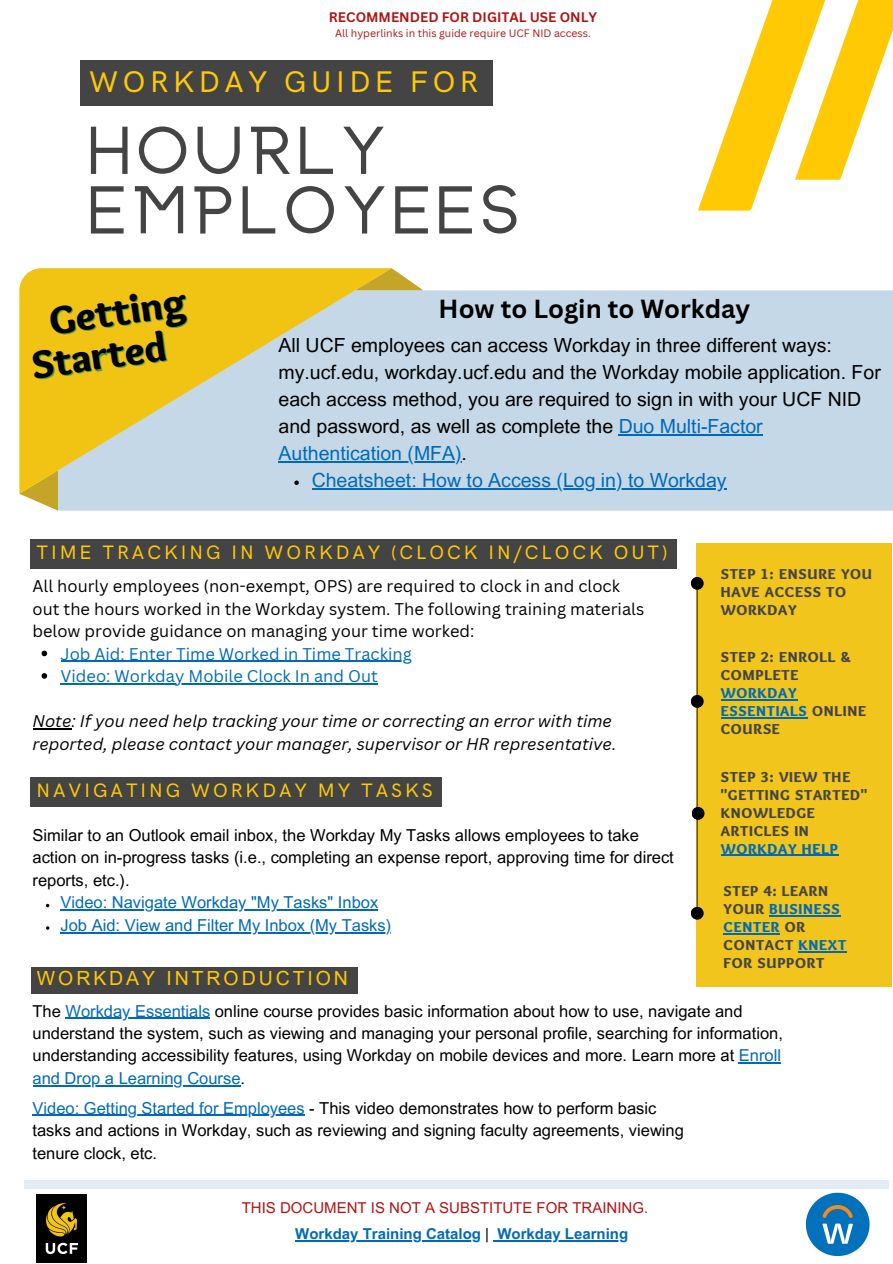
<style>
.page{position:relative;width:893px;height:1264px;background:#fff}
.page>*{position:absolute;margin:0;border:0;box-sizing:border-box;transform-origin:0 0}
.t1{font:700 54px/59.6px "Anchorage";letter-spacing:.15em;color:#444}
.t2{font:900 40.65px "Sukar";color:#000}
.t3{font:500 30px "HK Grotesk Pro";letter-spacing:.15em;color:#ffc904}
.t4{font:700 25.5px "Canva Sans";color:#000}
.t5{font:19.5px/27px "Arial MT Pro";color:#000}
.t6{font:500 19.5px "HK Grotesk Pro";letter-spacing:.15em;color:#ffc904}
.t7{font:19.5px "Arial MT Pro";color:#006ab8}
.t8{font:19.5px "Arial MT Pro";letter-spacing:.15em;color:#ffc904}
.t9{font:16.5px/22.5px "Arial MT Pro";color:#000}
.t10{font:16.5px/22.5px "Canva Sans";color:#000}
.t11{font:italic 16.5px/22.5px "Canva Sans";color:#000}
.t12{font:16.5px "Arial MT Pro";color:#006ab8}
.t13{font:16.5px "Canva Sans";color:#006ab8}
.t14{font:900 15px/18px "Sukar";letter-spacing:.05em;color:#444}
.t15{font:15px "Arial MT Pro";color:#af1515}
.t16{font:700 15px "Arial MT Pro";color:#006ab8}
.t17{font:700 13.5px "Canva Sans";color:#af1515}
.t18{font:10.5px "Canva Sans";color:#af1515}
.s1{color:#006ab8}
.s2{font-weight:400;color:#000}
</style>
<div class="page">
<svg style="left:698px;top:0;width:194px;height:211px"></svg>
<div style="left:58px;top:290px;width:834px;height:220px;background:#c5d8e7"></div>
<svg style="left:19px;top:493px;width:39px;height:17px"></svg>
<svg style="left:391px;top:268px;width:32px;height:22px"></svg>
<svg style="left:19px;top:268px;width:372px;height:225px;background:#dacc7a"></svg>
<div style="left:24px;top:1180px;width:864px;height:9px;background:#e3ecf3"></div>
<div style="left:80px;top:60px;width:412px;height:45px;background:#444"></div>
<svg style="left:42px;top:650px;width:5px;height:6px"></svg>
<hr style="left:61px;top:660px;width:59px;height:2px;background:#006ab8">
<hr style="left:120px;top:660px;width:292px;height:2px;background:#006ab8">
<svg style="left:42px;top:673px;width:5px;height:5px"></svg>
<hr style="left:61px;top:683px;width:317px;height:1px;background:#006ab8">
<hr style="left:33px;top:728px;width:38px;height:1px;background:#000">
<hr style="left:33px;top:1114px;width:271px;height:1px;background:#006ab8">
<div style="left:696px;top:543px;width:196px;height:443px;background:#f1c51c"></div>
<div style="left:691px;top:807px;width:13px;height:12px;background:#000;border-radius:50%"></div>
<hr style="left:769px;top:915px;width:71px;height:1px;background:#006ab8">
<hr style="left:720px;top:854px;width:118px;height:1px;background:#006ab8">
<svg style="left:690px;top:906px;width:13px;height:13px"></svg>
<hr style="left:720px;top:699px;width:77px;height:1px;background:#006ab8">
<hr style="left:729px;top:717px;width:78px;height:1px;background:#006ab8">
<div style="left:690px;top:695px;width:13px;height:12px;background:#000;border-radius:50%"></div>
<div style="left:690px;top:577px;width:13px;height:13px;background:#000;border-radius:50%"></div>
<hr style="left:696px;top:590px;width:1px;height:317px;background:#000">
<div style="left:30px;top:539px;width:646px;height:30px;background:#444"></div>
<div style="left:30px;top:776px;width:412px;height:30px;background:#444"></div>
<img style="left:805px;top:1192px;width:65px;height:65px">
<img style="left:37px;top:1194px;width:49px;height:68px">
<hr style="left:295px;top:1240px;width:186px;height:1px;background:#006ab8">
<hr style="left:497px;top:1240px;width:131px;height:1px;background:#006ab8">
<svg style="left:294px;top:480px;width:5px;height:5px"></svg>
<hr style="left:312px;top:488px;width:414px;height:1px;background:#006ab8">
<hr style="left:618px;top:434px;width:144px;height:1px;background:#006ab8">
<hr style="left:278px;top:461px;width:183px;height:1px;background:#006ab8">
<hr style="left:61px;top:909px;width:317px;height:1px;background:#006ab8">
<hr style="left:61px;top:932px;width:330px;height:1px;background:#006ab8">
<div style="left:31px;top:967px;width:326px;height:26px;background:#444"></div>
<hr style="left:65px;top:1017px;width:145px;height:1px;background:#006ab8">
<hr style="left:33px;top:1085px;width:207px;height:1px;background:#006ab8">
<img style="left:693px;top:917px;width:98px;height:147px">
<img style="left:791px;top:951px;width:101px;height:36px">
<p class="t17" style="left:329px;top:8px;width:270px">RECOMMENDED FOR DIGITAL USE ONLY</p>
<p class="t18" style="left:335px;top:26px;width:257px">All hyperlinks in this guide require UCF NID access.</p>
<p class="t3" style="left:89px;top:65px;width:390px">WORKDAY GUIDE FOR</p>
<p class="t1" style="left:89px;top:128px;width:430px">HOURLY<br>EMPLOYEES</p>
<p class="t2" style="left:46px;top:298px;width:140px;rotate:-8deg">Getting</p>
<p class="t2" style="left:29px;top:342px;width:137px;rotate:-8deg">Started</p>
<p class="t4" style="left:438px;top:291px;width:313px">How to Login to Workday</p>
<p class="t5" style="left:278px;top:334px;width:603px">All UCF employees can access Workday in three different ways: my.ucf.edu, workday.ucf.edu and the Workday mobile application. For each access method, you are required to sign in with your UCF NID and password, as well as complete the <span class="s1">Duo Multi-Factor Authentication (MFA)</span>.</p>
<p class="t7" style="left:312px;top:473px;width:416px">Cheatsheet: How to Access (Log in) to Workday</p>
<p class="t6" style="left:37px;top:541px;width:632px">TIME TRACKING IN WORKDAY (CLOCK IN/CLOCK OUT)</p>
<p class="t10" style="left:33px;top:574px;width:613px">All hourly employees (non-exempt, OPS) are required to clock in and clock out the hours worked in the Workday system. The following training materials below provide guidance on managing your time worked:</p>
<p class="t13" style="left:61px;top:642px;width:352px">Job Aid: Enter Time Worked in Time Tracking</p>
<p class="t13" style="left:61px;top:664px;width:319px">Video: Workday Mobile Clock In and Out</p>
<p class="t11" style="left:33px;top:709px;width:585px">Note: If you need help tracking your time or correcting an error with time reported, please contact your manager, supervisor or HR representative.</p>
<p class="t6" style="left:37px;top:779px;width:398px">NAVIGATING WORKDAY MY TASKS</p>
<p class="t9" style="left:33px;top:825px;width:642px">Similar to an Outlook email inbox, the Workday My Tasks allows employees to take action on in-progress tasks (i.e., completing an expense report, approving time for direct reports, etc.).</p>
<p class="t12" style="left:61px;top:896px;width:319px">Video: Navigate Workday "My Tasks" Inbox</p>
<p class="t12" style="left:61px;top:918px;width:332px">Job Aid: View and Filter My Inbox (My Tasks)</p>
<p class="t14" style="left:720px;top:566px;width:153px">STEP 1: ENSURE YOU<br>HAVE ACCESS TO<br>WORKDAY</p>
<p class="t14" style="left:720px;top:649px;width:147px">STEP 2: ENROLL &amp;<br>COMPLETE<br><span class="s1">WORKDAY<br>ESSENTIALS</span> ONLINE<br>COURSE</p>
<p class="t14" style="left:720px;top:769px;width:148px">STEP 3: VIEW THE "GETTING STARTED"<br>KNOWLEDGE<br>ARTICLES IN<br><span class="s1">WORKDAY HELP</span></p>
<p class="t14" style="left:723px;top:883px;width:124px">STEP 4: LEARN<br>YOUR <span class="s1">BUSINESS<br>CENTER</span> OR<br>CONTACT <span class="s1">KNEXT<br></span>FOR SUPPORT</p>
<p class="t8" style="left:37px;top:971px;width:312px">WORKDAY INTRODUCTION</p>
<p class="t9" style="left:33px;top:1001px;width:751px">The <span class="s1">Workday Essentials</span> online course provides basic information about how to use, navigate and understand the system, such as viewing and managing your personal profile, searching for information, understanding accessibility features, using Workday on mobile devices and more. Learn more at <span class="s1">Enroll and Drop a Learning Course</span>.</p>
<p class="t9" style="left:33px;top:1098px;width:653px"><span class="s1">Video: Getting Started for Employees</span> - This video demonstrates how to perform basic tasks and actions in Workday, such as reviewing and signing faculty agreements, viewing tenure clock, etc.</p>
<p class="t15" style="left:242px;top:1201px;width:408px">THIS DOCUMENT IS NOT A SUBSTITUTE FOR TRAINING.</p>
<p class="t16" style="left:295px;top:1228px;width:334px">Workday Training Catalog <span class="s2">|</span> Workday Learning</p>
</div>
